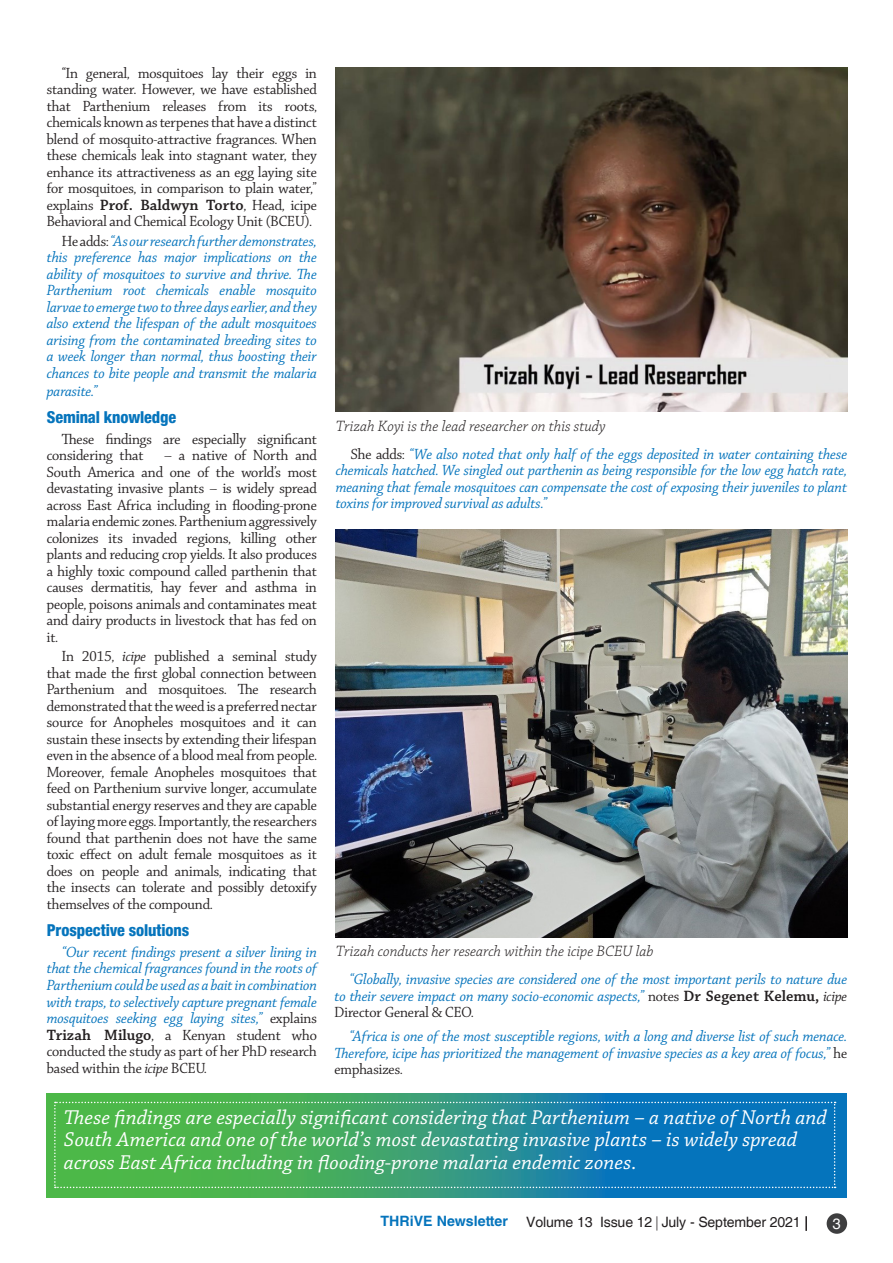
<style>
.page{position:relative;width:893px;height:1263px;background:#fff}
.page>*{position:absolute;margin:0;border:0;box-sizing:border-box;transform-origin:0 0}
.Body_Text_3{font:21px/22.5px "Chaparral Pro It Capt";color:#fff}
.Bold_Sub{font:800 condensed 16.5px "Helvetica Neue LT Std";letter-spacing:-.01em;color:#0574bc}
.Body_Text_3-2{font:15.75px/16.5px "Chaparral Pro Disp";color:#231f20;text-align:justify}
.Body_Text_3-3{font:15.75px/16.5px "Chaparral Pro It Subh";color:#0574bc;text-align:justify}
.Caption_3{font:italic 300 15.75px "Chaparral Pro";color:#231f20}
.t1{font:15px "Helvetica";color:#fff}
.t2{font:14.25px "Helvetica";letter-spacing:-.01em;color:#231f20}
.t3{font:700 14.25px "Helvetica LT Std";color:#0574bc}
.s1{font-family:"Chaparral Pro";font-weight:600}
.s2{font-family:"Chaparral Pro Disp";color:#231f20}
.s3{font-family:"Chaparral Pro It Disp"}
.s4{font-family:"Chaparral Pro";font-weight:600;color:#231f20}
.s5{font-family:"Chaparral Pro It Disp";color:#231f20}
.s6{font-family:"Frutiger LT";font-weight:300;font-stretch:condensed}
</style>
<div class="page">
<img style="left:336px;top:68px;width:511px;height:344px">
<img style="left:336px;top:530px;width:511px;height:407px">
<svg style="left:47px;top:1093px;width:799px;height:104px;background:#2c9684"></svg>
<svg style="left:54px;top:1102px;width:782px;height:86px;background:#2f9784"></svg>
<div style="left:827px;top:1213px;width:20px;height:21px;background:#3e3e3f;border-radius:50%"></div>
<svg style="left:805px;top:1216px;width:2px;height:15px"></svg>
<p class="Body_Text_3-2" style="left:47px;top:66px;width:272px;text-indent:15px">“In general, mosquitoes lay their eggs in standing water. However, we have established that Parthenium releases from its roots, chemicals known as terpenes that have a distinct blend of mosquito-attractive fragrances. When these chemicals leak into stagnant water, they enhance its attractiveness as an egg laying site for mosquitoes, in comparison to plain water,” explains <span class="s1">Prof. Baldwyn Torto</span>, Head, icipe Behavioral and Chemical Ecology Unit (BCEU).</p>
<p class="Body_Text_3-3" style="left:47px;top:234px;width:272px;text-indent:15px"><span class="s2">He adds:</span> “As our research further demonstrates, this preference has major implications on the ability of mosquitoes to survive and thrive. The Parthenium root chemicals enable mosquito larvae to emerge two to three days earlier, and they also extend the lifespan of the adult mosquitoes arising from the contaminated breeding sites to a week longer than normal, thus boosting their chances to bite people and transmit the malaria</p>
<p class="Body_Text_3-3" style="left:47px;top:384px;width:52px">parasite.”</p>
<p class="Bold_Sub" style="left:47px;top:407px;width:131px">Seminal knowledge</p>
<p class="Body_Text_3-2" style="left:47px;top:432px;width:272px;text-indent:15px">These findings are especially significant considering that</p>
<p class="Caption_3" style="left:336px;top:417px;width:272px">Trizah Koyi is the lead researcher on this study</p>
<p class="Body_Text_3-3" style="left:336px;top:446px;width:513px;text-indent:15px"><span class="s2">She adds:</span> “We also noted that only half of the eggs deposited in water containing these chemicals hatched. We singled out parthenin as being responsible for the low egg hatch rate, meaning that female mosquitoes can compensate the cost of exposing their juveniles to plant toxins for improved survival as adults.”</p>
<p class="Body_Text_3-2" style="left:47px;top:448px;width:272px;text-indent:117px">– a native of North and South America and one of the world’s most devastating invasive plants – is widely spread across East Africa including in flooding-prone malaria endemic zones. Parthenium aggressively colonizes its invaded regions, killing other plants and reducing crop yields. It also produces a highly toxic compound called parthenin that causes dermatitis, hay fever and asthma in people, poisons animals and contaminates meat and dairy products in livestock that has fed on it.</p>
<p class="Body_Text_3-2" style="left:47px;top:649px;width:272px;text-indent:15px">In 2015, <span class="s3">icipe</span> published a seminal study that made the first global connection between Parthenium and mosquitoes. The research demonstrated that the weed is a preferred nectar source for Anopheles mosquitoes and it can sustain these insects by extending their lifespan even in the absence of a blood meal from people.<br>Moreover, female Anopheles mosquitoes that feed on Parthenium survive longer, accumulate substantial energy reserves and they are capable of laying more eggs. Importantly, the researchers found that parthenin does not have the same toxic effect on adult female mosquitoes as it does on people and animals, indicating that the insects can tolerate and possibly detoxify themselves of the compound.</p>
<p class="Bold_Sub" style="left:47px;top:920px;width:144px">Prospective solutions</p>
<p class="Body_Text_3-3" style="left:47px;top:945px;width:272px;text-indent:15px">“Our recent findings present a silver lining in that the chemical fragrances found in the roots of Parthenium could be used as a bait in combination with traps, to selectively capture pregnant female mosquitoes seeking egg laying sites,” <span class="s2">explains </span><span class="s4">Trizah Milugo</span><span class="s2">, a Kenyan student who conducted the study as part of her PhD research based within the</span> <span class="s5">icipe</span> <span class="s2">BCEU.</span></p>
<p class="Caption_3" style="left:336px;top:943px;width:319px">Trizah conducts her research within the icipe BCEU lab</p>
<p class="Body_Text_3-3" style="left:334px;top:972px;width:514px;text-indent:15px">“Globally, invasive species are considered one of the most important perils to nature due to their severe impact on many socio-economic aspects,” <span class="s2">notes</span> <span class="s4">Dr Segenet Kelemu,</span> <span class="s5">icipe </span><span class="s2">Director General &amp; CEO.</span></p>
<p class="Body_Text_3-3" style="left:335px;top:1029px;width:514px;text-indent:15px">“Africa is one of the most susceptible regions, with a long and diverse list of such menace.<br>Therefore, icipe has prioritized the management of invasive species as a key area of focus,” <span class="s2">he emphasizes.</span></p>
<p class="Body_Text_3" style="left:64px;top:1106px;width:764px">These findings are especially significant considering that Parthenium – a native of North and<br>South America and one of the world’s most devastating invasive plants – is widely spread across East Africa including in flooding-prone malaria endemic zones.</p>
<p class="t3" style="left:381px;top:1213px;width:129px">THRiVE Newsletter</p>
<p class="t2" style="left:526px;top:1213px;width:276px">Volume 13 Issue 12 <span class="s6">|</span> July - September 2021</p>
<p class="t1" style="left:832px;top:1215px;width:10px">3</p>
</div>
